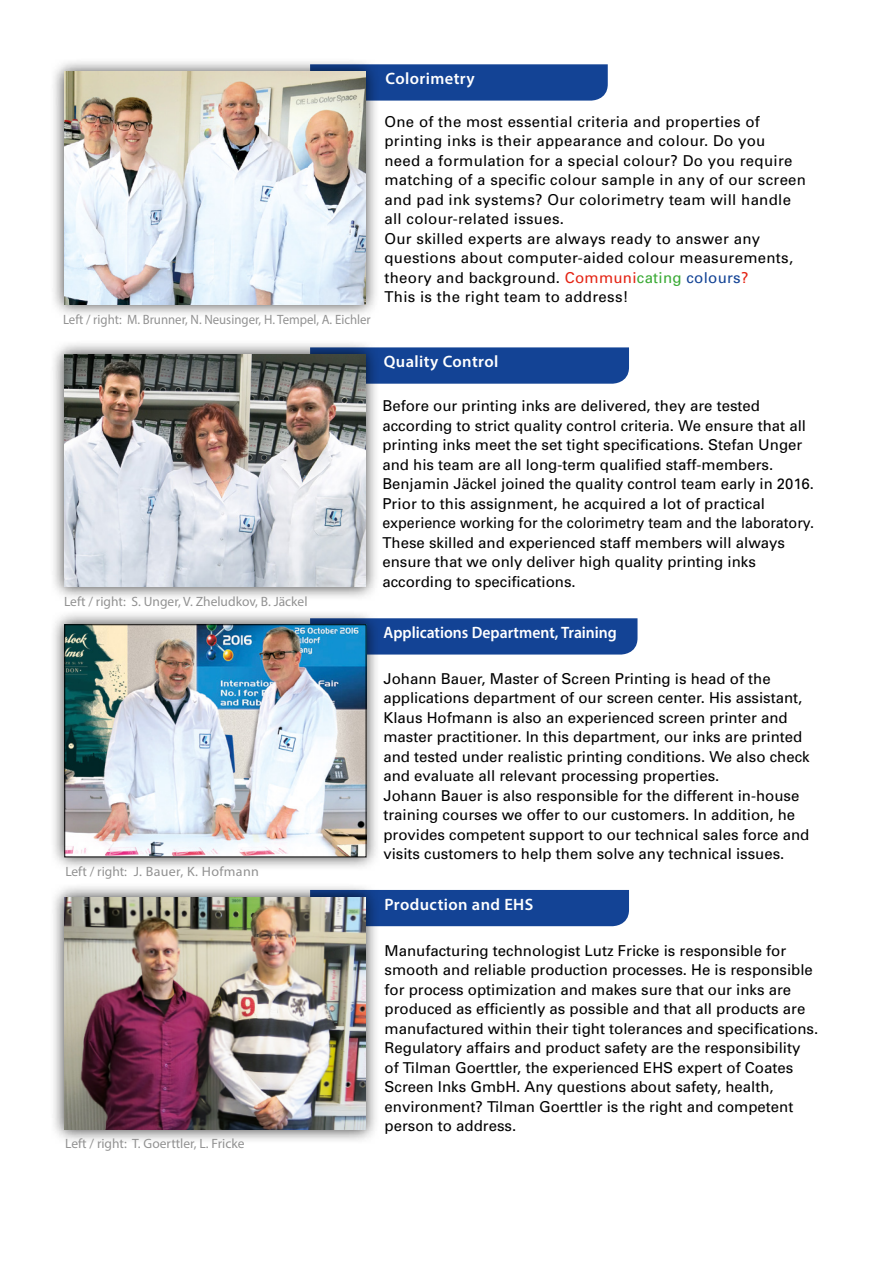
<style>
.page{position:relative;width:893px;height:1263px;background:#fff}
.page>*{position:absolute;margin:0;border:0;box-sizing:border-box;transform-origin:0 0}
.t1{font:600 16.5px "Myriad Pro";letter-spacing:.02em;color:#fff}
.t2{font:600 16.5px "Myriad Pro";color:#fff;scale:.95 1}
.t3{font:15px/19.5px "Univers";color:#000}
.t4{font:15px/19.5px "Univers";letter-spacing:.02em;color:#000}
.t5{font:13.5px "Myriad Pro";color:#929292}
.t6{font:13.5px "Myriad Pro";color:#929292;scale:.95 1}
.t7{font:13.5px "Myriad Pro";letter-spacing:.025em;color:#929292}
.s1{color:#e42313}
.s2{color:#3aaa35}
.s3{color:#134395}
</style>
<div class="page">
<div style="left:380px;top:64px;width:228px;height:37px;background:#134395"></div>
<div style="left:50px;top:58px;width:330px;height:260px;background:#000;opacity:.75"></div>
<img style="left:65px;top:72px;width:301px;height:232px">
<div style="left:380px;top:347px;width:249px;height:37px;background:#134395"></div>
<div style="left:50px;top:340px;width:330px;height:261px;background:#000;opacity:.75"></div>
<img style="left:65px;top:354px;width:301px;height:233px">
<div style="left:380px;top:890px;width:249px;height:36px;background:#134395"></div>
<div style="left:50px;top:883px;width:330px;height:261px;background:#000;opacity:.75"></div>
<img style="left:65px;top:897px;width:301px;height:233px">
<div style="left:380px;top:618px;width:257px;height:36px;background:#134395"></div>
<div style="left:50px;top:610px;width:330px;height:261px;background:#000;opacity:.75"></div>
<img style="left:67px;top:626px;width:297px;height:229px">
<div style="left:65px;top:624px;width:301px;height:233px;border:1px solid #000"></div>
<p class="t6" style="left:63px;top:311px;width:325px">Left / right: M. Brunner, N. Neusinger, H. Tempel, A. Eichler</p>
<p class="t5" style="left:64px;top:593px;width:245px">Left / right: S. Unger, V. Zheludkov, B. Jäckel</p>
<p class="t1" style="left:386px;top:68px;width:91px">Colorimetry</p>
<p class="t4" style="left:384px;top:111px;width:423px">One of the most essential criteria and properties of printing inks is their appearance and colour. Do you<br>need a formulation for a special colour? Do you require matching of a specific colour sample in any of our screen and pad ink systems? Our colorimetry team will handle all colour-related issues.<br>Our skilled experts are always ready to answer any questions about computer-aided colour measurements, theory and background. <span class="s1">Communi</span><span class="s2">cating</span> <span class="s3">colours</span><span class="s1">?<br></span>This is the right team to address!</p>
<p class="t1" style="left:384px;top:351px;width:116px">Quality Control</p>
<p class="t3" style="left:382px;top:396px;width:433px">Before our printing inks are delivered, they are tested according to strict quality control criteria. We ensure that all printing inks meet the set tight specifications. Stefan Unger and his team are all long-term qualified staff-members.<br>Benjamin Jäckel joined the quality control team early in 2016.<br>Prior to this assignment, he acquired a lot of practical experience working for the colorimetry team and the laboratory.<br>These skilled and experienced staff members will always ensure that we only deliver high quality printing inks according to specifications.</p>
<p class="t2" style="left:383px;top:621px;width:247px">Applications Department, Training</p>
<p class="t7" style="left:65px;top:863px;width:195px">Left / right: J. Bauer, K. Hofmann</p>
<p class="t3" style="left:383px;top:668px;width:428px">Johann Bauer, Master of Screen Printing is head of the applications department of our screen center. His assistant, Klaus Hofmann is also an experienced screen printer and master practitioner. In this department, our inks are printed and tested under realistic printing conditions. We also check and evaluate all relevant processing properties.<br>Johann Bauer is also responsible for the different in-house training courses we offer to our customers. In addition, he provides competent support to our technical sales force and visits customers to help them solve any technical issues.</p>
<p class="t1" style="left:384px;top:893px;width:150px">Production and EHS</p>
<p class="t5" style="left:65px;top:1135px;width:181px">Left / right: T. Goerttler, L. Fricke</p>
<p class="t3" style="left:384px;top:940px;width:435px">Manufacturing technologist Lutz Fricke is responsible for smooth and reliable production processes. He is responsible for process optimization and makes sure that our inks are produced as efficiently as possible and that all products are manufactured within their tight tolerances and specifications.<br>Regulatory affairs and product safety are the responsibility of Tilman Goerttler, the experienced EHS expert of Coates Screen Inks GmbH. Any questions about safety, health, environment? Tilman Goerttler is the right and competent person to address.</p>
</div>
